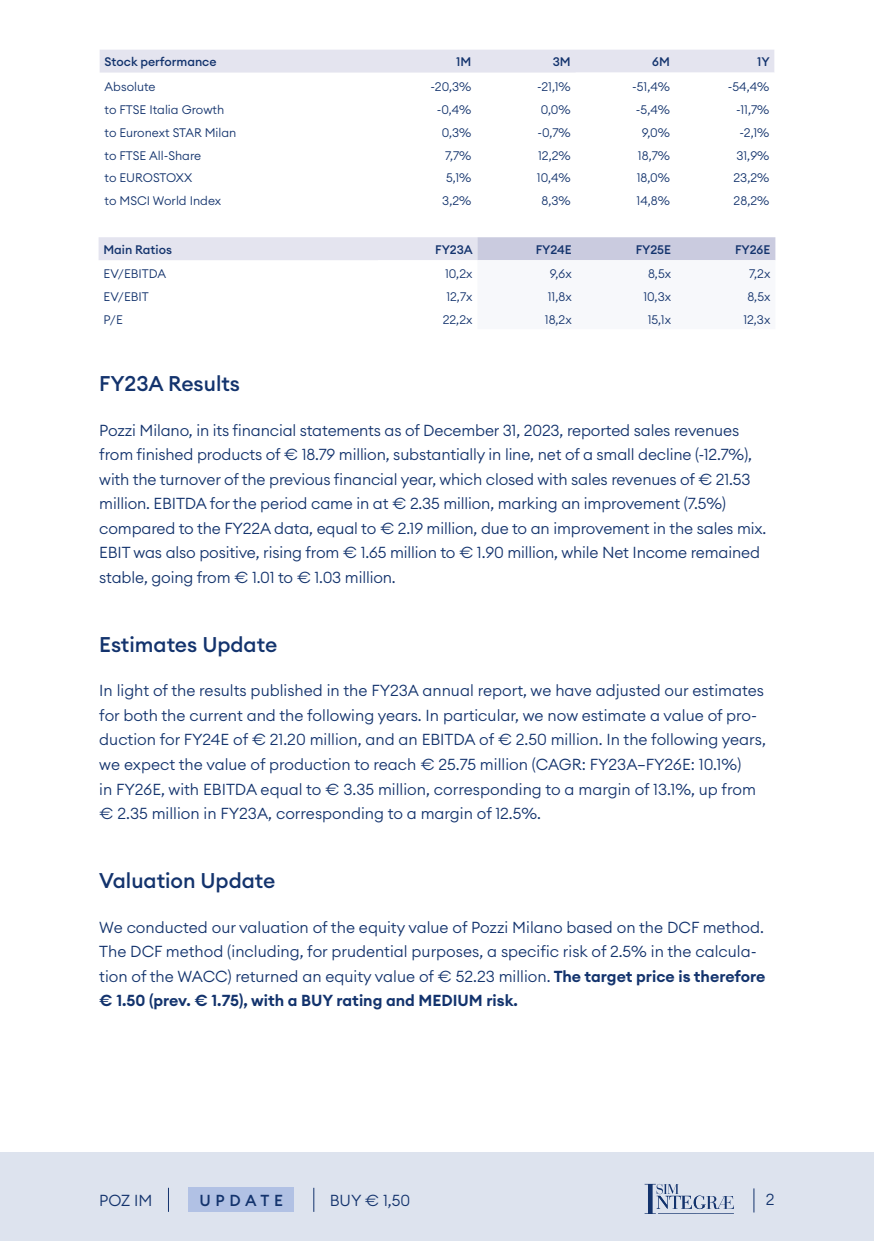
<style>
.page{position:relative;width:874px;height:1241px;background:#fff}
.page>*{position:absolute;margin:0;border:0;box-sizing:border-box;transform-origin:0 0}
.t1{font:500 21px "Euclid Circular A";color:#13336d}
.t2{font:300 15.75px/24.5px "Euclid Circular A";letter-spacing:-.01em;color:#13336d}
.t3{font:500 15.75px "Euclid Circular A";letter-spacing:.3em;color:#13336d}
.t4{font:300 12.25px "Euclid Circular A";color:#13336d}
.t5{font:500 12.25px "Euclid Circular A";color:#13336d}
.s1{font-weight:600}
</style>
<div class="page">
<div style="left:0;top:1152px;width:873px;height:88px;background:#dde3ee"></div>
<svg style="left:168px;top:1187px;width:1px;height:24px"></svg>
<div style="left:188px;top:1187px;width:106px;height:24px;background:#b1c1e4"></div>
<svg style="left:313px;top:1187px;width:1px;height:24px"></svg>
<svg style="left:753px;top:1188px;width:1px;height:24px"></svg>
<svg style="left:644px;top:1183px;width:89px;height:30px"></svg>
<div style="left:100px;top:50px;width:674px;height:23px;background:#e4e4ef"></div>
<svg style="left:98px;top:237px;width:677px;height:23px;background:#d8d9e8"></svg>
<p class="t5" style="left:105px;top:54px;width:113px">Stock performance</p>
<p class="t5" style="left:456px;top:54px;width:17px">1M</p>
<p class="t5" style="left:552px;top:54px;width:19px">3M</p>
<p class="t5" style="left:652px;top:54px;width:19px">6M</p>
<p class="t5" style="left:756px;top:54px;width:14px">1Y</p>
<p class="t4" style="left:105px;top:78px;width:53px">Absolute</p>
<p class="t4" style="left:430px;top:78px;width:42px">-20,3%</p>
<p class="t4" style="left:537px;top:78px;width:35px">-21,1%</p>
<p class="t4" style="left:631px;top:78px;width:39px">-51,4%</p>
<p class="t4" style="left:727px;top:78px;width:43px">-54,4%</p>
<p class="t4" style="left:105px;top:101px;width:121px">to FTSE Italia Growth</p>
<p class="t4" style="left:436px;top:101px;width:36px">-0,4%</p>
<p class="t4" style="left:540px;top:101px;width:31px">0,0%</p>
<p class="t4" style="left:635px;top:101px;width:36px">-5,4%</p>
<p class="t4" style="left:735px;top:101px;width:35px">-11,7%</p>
<p class="t4" style="left:105px;top:124px;width:133px">to Euronext STAR Milan</p>
<p class="t4" style="left:441px;top:124px;width:31px">0,3%</p>
<p class="t4" style="left:537px;top:124px;width:35px">-0,7%</p>
<p class="t4" style="left:641px;top:124px;width:30px">9,0%</p>
<p class="t4" style="left:739px;top:124px;width:31px">-2,1%</p>
<p class="t4" style="left:105px;top:147px;width:98px">to FTSE All-Share</p>
<p class="t4" style="left:445px;top:147px;width:28px">7,7%</p>
<p class="t4" style="left:538px;top:147px;width:34px">12,2%</p>
<p class="t4" style="left:637px;top:147px;width:34px">18,7%</p>
<p class="t4" style="left:736px;top:147px;width:34px">31,9%</p>
<p class="t4" style="left:105px;top:170px;width:89px">to EUROSTOXX</p>
<p class="t4" style="left:446px;top:170px;width:27px">5,1%</p>
<p class="t4" style="left:536px;top:170px;width:35px">10,4%</p>
<p class="t4" style="left:636px;top:170px;width:35px">18,0%</p>
<p class="t4" style="left:733px;top:170px;width:37px">23,2%</p>
<p class="t4" style="left:105px;top:193px;width:118px">to MSCI World Index</p>
<p class="t4" style="left:442px;top:193px;width:31px">3,2%</p>
<p class="t4" style="left:541px;top:193px;width:31px">8,3%</p>
<p class="t4" style="left:636px;top:193px;width:35px">14,8%</p>
<p class="t4" style="left:733px;top:193px;width:37px">28,2%</p>
<p class="t5" style="left:103px;top:241px;width:70px">Main Ratios</p>
<p class="t5" style="left:435px;top:241px;width:39px">FY23A</p>
<p class="t5" style="left:535px;top:241px;width:38px">FY24E</p>
<p class="t5" style="left:635px;top:241px;width:37px">FY25E</p>
<p class="t5" style="left:734px;top:241px;width:37px">FY26E</p>
<p class="t4" style="left:103px;top:266px;width:64px">EV/EBITDA</p>
<p class="t4" style="left:445px;top:266px;width:29px">10,2x</p>
<p class="t4" style="left:549px;top:266px;width:23px">9,6x</p>
<p class="t4" style="left:647px;top:266px;width:25px">8,5x</p>
<p class="t4" style="left:748px;top:266px;width:23px">7,2x</p>
<p class="t4" style="left:103px;top:289px;width:47px">EV/EBIT</p>
<p class="t4" style="left:446px;top:289px;width:28px">12,7x</p>
<p class="t4" style="left:547px;top:289px;width:25px">11,8x</p>
<p class="t4" style="left:643px;top:289px;width:29px">10,3x</p>
<p class="t4" style="left:747px;top:289px;width:25px">8,5x</p>
<p class="t4" style="left:103px;top:312px;width:21px">P/E</p>
<p class="t4" style="left:442px;top:312px;width:31px">22,2x</p>
<p class="t4" style="left:544px;top:312px;width:28px">18,2x</p>
<p class="t4" style="left:647px;top:312px;width:25px">15,1x</p>
<p class="t4" style="left:743px;top:312px;width:29px">12,3x</p>
<h1 class="t1" style="left:99px;top:370px;width:142px">FY23A Results</h1>
<p class="t2" style="left:99px;top:417px;width:668px">Pozzi Milano, in its financial statements as of December 31, 2023, reported sales revenues from finished products of € 18.79 million, substantially in line, net of a small decline (-12.7%), with the turnover of the previous financial year, which closed with sales revenues of € 21.53 million. EBITDA for the period came in at € 2.35 million, marking an improvement (7.5%) compared to the FY22A data, equal to € 2.19 million, due to an improvement in the sales mix.<br>EBIT was also positive, rising from € 1.65 million to € 1.90 million, while Net Income remained stable, going from € 1.01 to € 1.03 million.</p>
<h1 class="t1" style="left:99px;top:631px;width:179px">Estimates Update</h1>
<p class="t2" style="left:99px;top:678px;width:667px">In light of the results published in the FY23A annual report, we have adjusted our estimates for both the current and the following years. In particular, we now estimate a value of pro&shy;duction for FY24E of € 21.20 million, and an EBITDA of € 2.50 million. In the following years, we expect the value of production to reach € 25.75 million (CAGR: FY23A–FY26E: 10.1%)<br>in FY26E, with EBITDA equal to € 3.35 million, corresponding to a margin of 13.1%, up from € 2.35 million in FY23A, corresponding to a margin of 12.5%.</p>
<h1 class="t1" style="left:99px;top:867px;width:178px">Valuation Update</h1>
<p class="t2" style="left:99px;top:914px;width:667px">We conducted our valuation of the equity value of Pozzi Milano based on the DCF method.<br>The DCF method (including, for prudential purposes, a specific risk of 2.5% in the calcula&shy;tion of the WACC) returned an equity value of € 52.23 million. <span class="s1">The target price is therefore € 1.50 (prev. € 1.75), with a BUY rating and MEDIUM risk.</span></p>
<p class="t2" style="left:99px;top:1187px;width:55px">POZ IM</p>
<p class="t3" style="left:199px;top:1190px;width:85px">UPDATE</p>
<p class="t2" style="left:329px;top:1187px;width:82px">BUY € 1,50</p>
<p class="t2" style="left:765px;top:1186px;width:10px">2</p>
</div>
